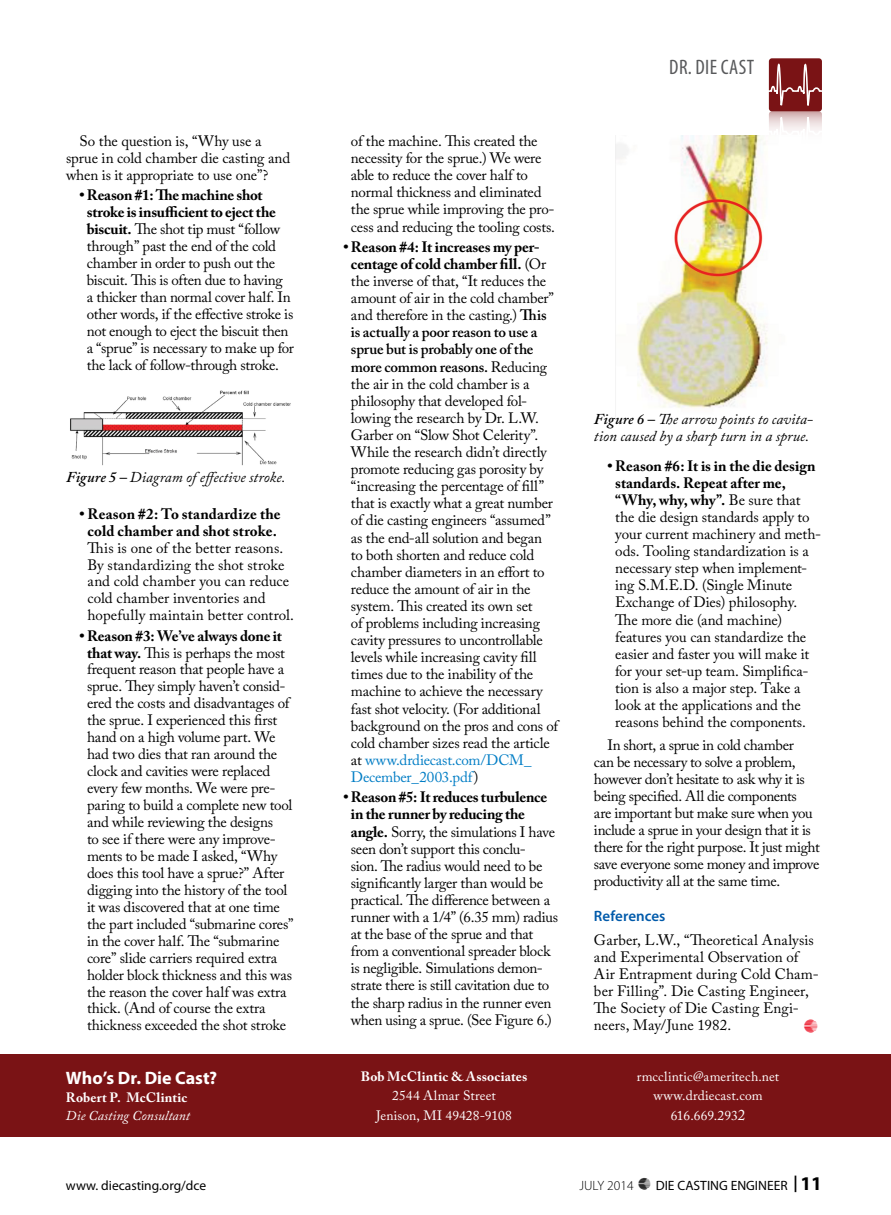
<style>
.page{position:relative;width:891px;height:1215px;background:#fff}
.page>*{position:absolute;margin:0;border:0;box-sizing:border-box;transform-origin:0 0}
.t1{font:condensed 21px "Myriad Pro";letter-spacing:.02em;color:#58595b}
.t2{font:700 18px "Myriad Pro";color:#fff}
.t3{font:15px/17.1px "Adobe Caslon Pro";letter-spacing:-.015em;color:#000}
.t4{font:15px/17.1px "Adobe Caslon Pro";letter-spacing:.005em;color:#000}
.t5{font:italic 15px/17.4px "Adobe Caslon Pro";letter-spacing:.005em;color:#000}
.t6{font:700 15px/17px "Adobe Caslon Pro";letter-spacing:.01em;color:#000;text-align:center}
.t7{font:600 15px "Myriad Pro";letter-spacing:.005em;color:#005aaa}
.t8{font:15px "Fangate";color:#ed1c2e}
.t9{font:13.5px/19.5px "Adobe Caslon Pro";letter-spacing:.01em;color:#fff;text-align:center}
.t10{font:13.5px "Myriad Pro";color:#000}
.t11{font:700 13.5px "Adobe Caslon Pro";letter-spacing:.015em;color:#fff}
.t12{font:italic 13.5px "Adobe Caslon Pro";letter-spacing:.01em;color:#fff}
.s1{font-weight:700}
.s2{font-weight:600}
.s3{color:#007dc5}
.s4{font-size:15px}
.s5{font-weight:300}
.s6{font-family:"Fangate"}
.s7{font-weight:700;font-stretch:condensed;font-size:16.5px}
.s8{font-weight:700;font-size:19.5px}
</style>
<div class="page">
<div style="left:769px;top:58px;width:53px;height:53px;background:#7a1315;border-radius:3px"></div>
<svg style="left:768px;top:63px;width:54px;height:44px"></svg>
<svg style="left:769px;top:111px;width:53px;height:53px"></svg>
<svg style="left:769px;top:116px;width:53px;height:44px"></svg>
<div style="left:0;top:1055px;width:891px;height:82px;background:#7a1315"></div>
<img style="left:70px;top:390px;width:221px;height:76px">
<img style="left:615px;top:135px;width:187px;height:285px">
<p class="t3" style="left:66px;top:132px;width:226px;text-indent:14px">So the question is, “Why use a sprue in cold chamber die casting and when is it appropriate to use one”?</p>
<p class="t3" style="left:87px;top:186px;width:209px;text-indent:-7px"><span class="s1">• Reason #1: The machine shot stroke is insufficient to eject the biscuit.</span> The shot tip must “follow through” past the end of the cold chamber in order to push out the biscuit. This is often due to having<br>a thicker than normal cover half. In other words, if the effective stroke is not enough to eject the biscuit then a “sprue” is necessary to make up for the lack of follow-through stroke.</p>
<p class="t5" style="left:66px;top:468px;width:221px"><span class="s2">Figure 5 –</span> Diagram of effective stroke.</p>
<p class="t6" style="left:80px;top:505px;width:203px">• Reason #2: To standardize the cold chamber and shot stroke.</p>
<p class="t4" style="left:88px;top:539px;width:208px">This is one of the better reasons.<br>By standardizing the shot stroke and cold chamber you can reduce cold chamber inventories and hopefully maintain better control.</p>
<p class="t3" style="left:87px;top:627px;width:208px;text-indent:-8px"><span class="s1">• Reason #3: We’ve always done it that way.</span> This is perhaps the most frequent reason that people have a sprue. They simply haven’t consid&shy;ered the costs and disadvantages of the sprue. I experienced this first hand on a high volume part. We had two dies that ran around the clock and cavities were replaced every few months. We were pre&shy;paring to build a complete new tool and while reviewing the designs<br>to see if there were any improve&shy;ments to be made I asked, “Why does this tool have a sprue?” After digging into the history of the tool it was discovered that at one time the part included “submarine cores” in the cover half. The “submarine core” slide carriers required extra holder block thickness and this was the reason the cover half was extra thick. (And of course the extra thickness exceeded the shot stroke</p>
<p class="t2" style="left:66px;top:1067px;width:153px">Who’s Dr. Die Cast?</p>
<p class="t11" style="left:66px;top:1090px;width:123px">Robert P. McClintic</p>
<p class="t12" style="left:66px;top:1108px;width:126px">Die Casting Consultant</p>
<p class="t3" style="left:351px;top:132px;width:205px">of the machine. This created the necessity for the sprue.) We were able to reduce the cover half to normal thickness and eliminated the sprue while improving the pro&shy;cess and reducing the tooling costs.</p>
<p class="t3" style="left:351px;top:238px;width:209px;text-indent:-8px"><span class="s1">• Reason #4: It increases my per&shy;centage of cold chamber fill.</span> (Or the inverse of that, “It reduces the amount of air in the cold chamber” and therefore in the casting.) <span class="s2">This is actually a poor reason to use a sprue but is probably one of the more common reasons.</span> Reducing the air in the cold chamber is a philosophy that developed fol&shy;lowing the research by Dr. L.W.<br>Garber on “Slow Shot Celerity”.<br>While the research didn’t directly promote reducing gas porosity by “increasing the percentage of fill” that is exactly what a great number of die casting engineers “assumed” as the end-all solution and began<br>to both shorten and reduce cold chamber diameters in an effort to reduce the amount of air in the system. This created its own set<br>of problems including increasing cavity pressures to uncontrollable levels while increasing cavity fill times due to the inability of the machine to achieve the necessary fast shot velocity. (For additional background on the pros and cons of cold chamber sizes read the article at <span class="s3">www.drdiecast.com/DCM_<br>December_2003.pdf</span>)</p>
<p class="t3" style="left:351px;top:789px;width:209px;text-indent:-7px"><span class="s1">• Reason #5: It reduces turbulence in the runner by reducing the angle.</span> Sorry, the simulations I have seen don’t support this conclu-<br>sion. The radius would need to be significantly larger than would be practical. The difference between a runner with a 1/4” (6.35 mm) radius at the base of the sprue and that from a conventional spreader block is negligible. Simulations demon&shy;strate there is still cavitation due to the sharp radius in the runner even when using a sprue. (See Figure 6.)</p>
<p class="t11" style="left:361px;top:1068px;width:168px">Bob McClintic &amp; Associates</p>
<p class="t9" style="left:376px;top:1086px;width:137px">2544 Almar Street<br>Jenison, MI 49428-9108</p>
<h1 class="t1" style="left:669px;top:54px;width:87px">DR. DIE CAST</h1>
<p class="t5" style="left:594px;top:410px;width:221px"><span class="s2">Figure 6 –</span> The arrow points to cavita&shy;tion caused by a sharp turn in a sprue.</p>
<p class="t3" style="left:615px;top:457px;width:207px;text-indent:-8px"><span class="s1">• Reason #6: It is in the die design standards. Repeat after me, “Why, why, why”.</span> Be sure that the die design standards apply to your current machinery and meth&shy;ods. Tooling standardization is a necessary step when implement&shy;ing S.M.E.D. (Single Minute<br>Exchange of Dies) philosophy.<br>The more die (and machine) features you can standardize the easier and faster you will make it for your set-up team. Simplifica&shy;tion is also a major step. Take a look at the applications and the reasons behind the components.</p>
<p class="t3" style="left:594px;top:736px;width:227px;text-indent:14px">In short, a sprue in cold chamber<br>can be necessary to solve a problem, however don’t hesitate to ask why it is being specified. All die components<br>are important but make sure when you include a sprue in your design that it is there for the right purpose. It just might save everyone some money and improve productivity all at the same time.</p>
<p class="t7" style="left:594px;top:906px;width:73px">References</p>
<p class="t4" style="left:594px;top:931px;width:226px">Garber, L.W., “Theoretical Analysis and Experimental Observation of<br>Air Entrapment during Cold Cham&shy;ber Filling”. Die Casting Engineer,<br>The Society of Die Casting Engi&shy;neers, May/June 1982.</p>
<p class="t8" style="left:804px;top:1020px;width:17px">!</p>
<p class="t9" style="left:637px;top:1066px;width:144px">rmcclintic@ameritech.net www.drdiecast.com<br>616.669.293<span class="s4">2</span></p>
<p class="t10" style="left:66px;top:1177px;width:142px">www. diecasting.org/dce</p>
<p class="t10" style="left:579px;top:1177px;width:244px"><span class="s5">JULY 2014</span> <span class="s6">1</span>DIE CASTING ENGINEER <span class="s7">|</span> <span class="s8">11</span></p>
</div>
